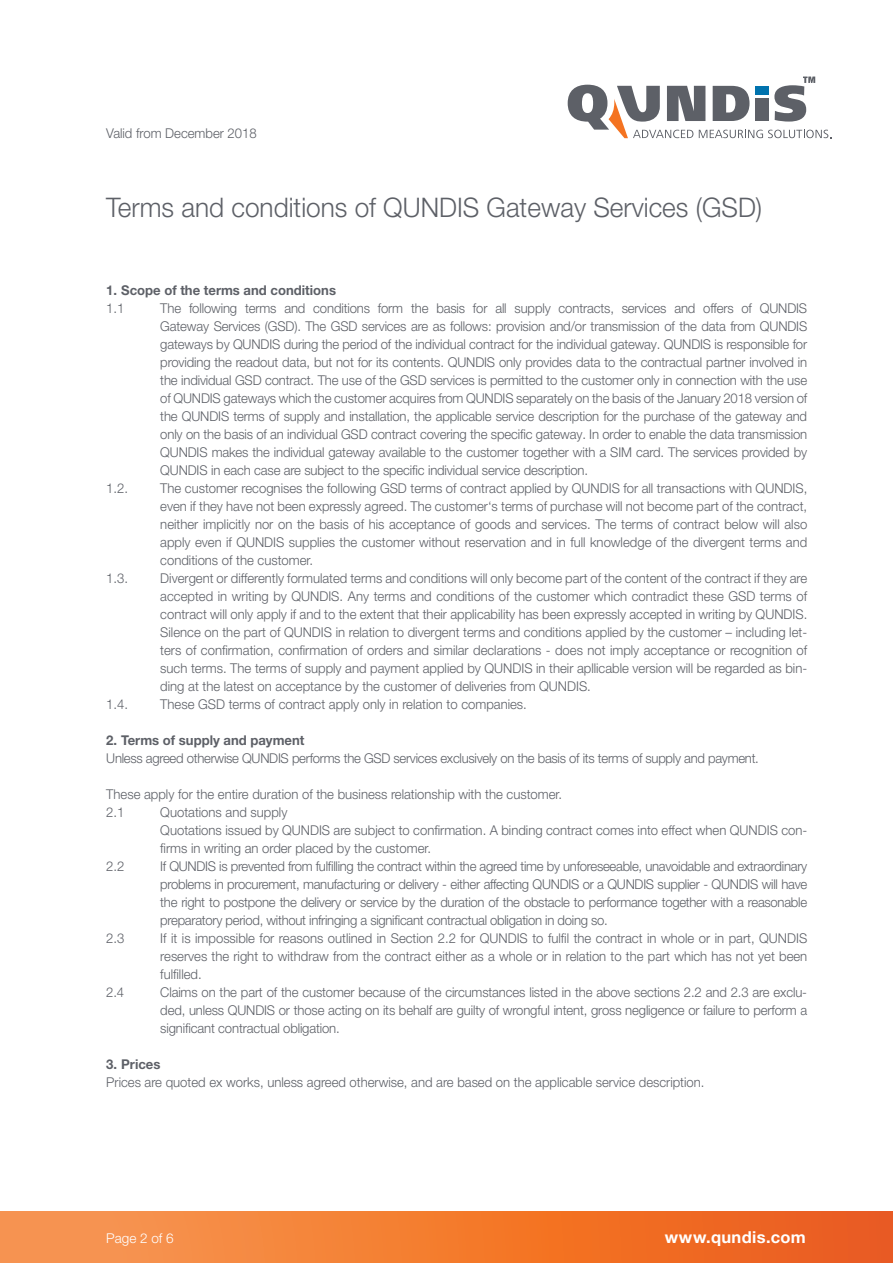
<style>
.page{position:relative;width:893px;height:1263px;background:#fff}
.page>*{position:absolute;margin:0;border:0;box-sizing:border-box;transform-origin:0 0}
.t1{font:300 27px "Helvetica Neue LT Pro";color:#5d6067}
.t2{font:700 16.5px "Helvetica Neue LT Pro";letter-spacing:.02em;color:#fff}
.t3{font:300 13.5px/18px "Helvetica Neue LT Pro";color:#5d6067;text-align:justify}
.t4{font:300 13.5px "Helvetica Neue LT Pro";letter-spacing:-.02em;color:#5d6067}
.t5{font:700 13.5px "Helvetica Neue LT Pro";color:#5d6067}
.t6{font:300 13.5px "Helvetica Neue LT Pro";color:#fff}
</style>
<div class="page">
<div style="left:0;top:1212px;width:893px;height:51px;background:linear-gradient(to right,#f99a51,#ec5b16)"></div>
<svg style="left:568px;top:77px;width:263px;height:61px"></svg>
<p class="t3" style="left:106px;top:124px;width:152px">Valid from December 2018</p>
<p class="t1" style="left:106px;top:191px;width:657px">Terms and conditions of QUNDIS Gateway Services (GSD)</p>
<p class="t5" style="left:106px;top:281px;width:231px">1. Scope of the terms and conditions</p>
<p class="t3" style="left:106px;top:298px;width:20px">1.1</p>
<p class="t3" style="left:160px;top:298px;width:648px">The following terms and conditions form the basis for all supply contracts, services and offers of QUNDIS Gateway Services (GSD). The GSD services are as follows: provision and/or transmission of the data from QUNDIS gateways by QUNDIS during the period of the individual contract for the individual gateway. QUNDIS is responsible for providing the readout data, but not for its contents. QUNDIS only provides data to the contractual partner involved in the individual GSD contract. The use of the GSD services is permitted to the customer only in connection with the use of QUNDIS gateways which the customer acquires from QUNDIS separately on the basis of the January 2018 version of the QUNDIS terms of supply and installation, the applicable service description for the purchase of the gateway and only on the basis of an individual GSD contract covering the specific gateway. In order to enable the data transmission QUNDIS makes the individual gateway available to the customer together with a SIM card. The services provided by QUNDIS in each case are subject to the specific individual service description.</p>
<p class="t3" style="left:106px;top:478px;width:23px">1.2.</p>
<p class="t3" style="left:160px;top:478px;width:648px">The customer recognises the following GSD terms of contract applied by QUNDIS for all transactions with QUNDIS, even if they have not been expressly agreed. The customer‘s terms of purchase will not become part of the contract, neither implicitly nor on the basis of his acceptance of goods and services. The terms of contract below will also apply even if QUNDIS supplies the customer without reservation and in full knowledge of the divergent terms and conditions of the customer.</p>
<p class="t3" style="left:106px;top:568px;width:23px">1.3.</p>
<p class="t3" style="left:160px;top:568px;width:648px">Divergent or differently formulated terms and conditions will only become part of the content of the contract if they are accepted in writing by QUNDIS. Any terms and conditions of the customer which contradict these GSD terms of contract will only apply if and to the extent that their applicability has been expressly accepted in writing by QUNDIS.<br>Silence on the part of QUNDIS in relation to divergent terms and conditions applied by the customer – including let&shy;ters of confirmation, confirmation of orders and similar declarations - does not imply acceptance or recognition of such terms. The terms of supply and payment applied by QUNDIS in their apllicable version will be regarded as bin&shy;ding at the latest on acceptance by the customer of deliveries from QUNDIS.</p>
<p class="t3" style="left:106px;top:694px;width:23px">1.4.</p>
<p class="t3" style="left:160px;top:694px;width:368px">These GSD terms of contract apply only in relation to companies.</p>
<p class="t5" style="left:106px;top:731px;width:200px">2. Terms of supply and payment</p>
<p class="t4" style="left:106px;top:749px;width:654px">Unless agreed otherwise QUNDIS performs the GSD services exclusively on the basis of its terms of supply and payment.</p>
<p class="t3" style="left:106px;top:784px;width:457px">These apply for the entire duration of the business relationship with the customer.</p>
<p class="t3" style="left:106px;top:802px;width:20px">2.1</p>
<p class="t3" style="left:160px;top:802px;width:129px">Quotations and supply</p>
<p class="t3" style="left:160px;top:820px;width:648px">Quotations issued by QUNDIS are subject to confirmation. A binding contract comes into effect when QUNDIS con&shy;firms in writing an order placed by the customer.</p>
<p class="t3" style="left:106px;top:856px;width:20px">2.2</p>
<p class="t3" style="left:160px;top:856px;width:648px">If QUNDIS is prevented from fulfilling the contract within the agreed time by unforeseeable, unavoidable and extraordinary problems in procurement, manufacturing or delivery - either affecting QUNDIS or a QUNDIS supplier - QUNDIS will have the right to postpone the delivery or service by the duration of the obstacle to performance together with a reasonable preparatory period, without infringing a significant contractual obligation in doing so.</p>
<p class="t3" style="left:106px;top:928px;width:20px">2.3</p>
<p class="t3" style="left:160px;top:928px;width:648px">If it is impossible for reasons outlined in Section 2.2 for QUNDIS to fulfil the contract in whole or in part, QUNDIS reserves the right to withdraw from the contract either as a whole or in relation to the part which has not yet been fulfilled.</p>
<p class="t3" style="left:106px;top:982px;width:19px">2.4</p>
<p class="t3" style="left:160px;top:982px;width:648px">Claims on the part of the customer because of the circumstances listed in the above sections 2.2 and 2.3 are exclu&shy;ded, unless QUNDIS or those acting on its behalf are guilty of wrongful intent, gross negligence or failure to perform a significant contractual obligation.</p>
<p class="t5" style="left:106px;top:1055px;width:56px">3. Prices</p>
<p class="t3" style="left:106px;top:1072px;width:600px">Prices are quoted ex works, unless agreed otherwise, and are based on the applicable service description.</p>
<p class="t6" style="left:106px;top:1229px;width:69px">Page 2 of 6</p>
<p class="t2" style="left:665px;top:1226px;width:143px">www.qundis.com</p>
</div>
